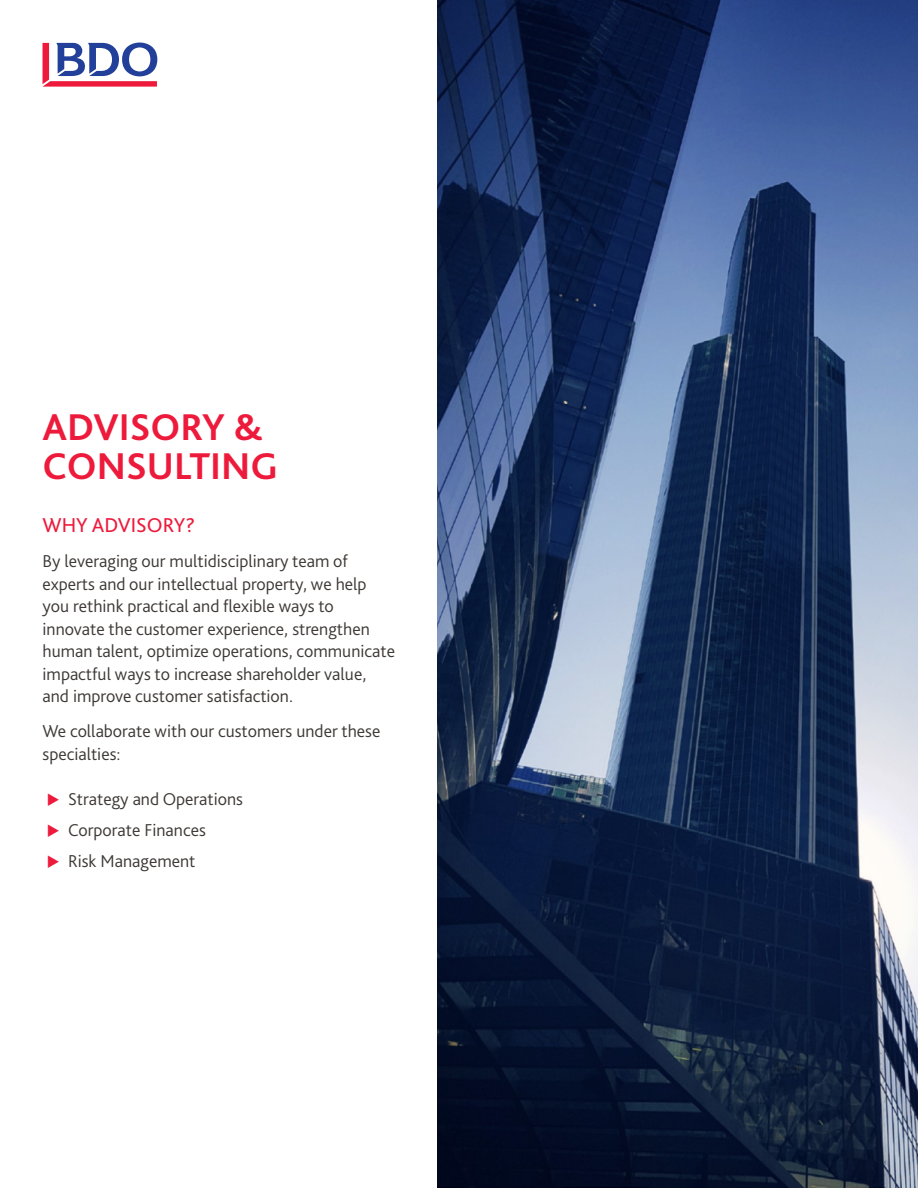
<style>
.page{position:relative;width:918px;height:1188px;background:#fff}
.page>*{position:absolute;margin:0;border:0;box-sizing:border-box;transform-origin:0 0}
.t1{font:700 39px/39px "Bliss Pro";color:#ed1a3b}
.t2{font:21px "Bliss Pro";color:#ed1a3b}
.t3{font:300 18px/22.5px "Bliss Pro";color:#3c3734}
</style>
<div class="page">
<img style="left:438px;top:0;width:480px;height:1188px">
<svg style="left:43px;top:43px;width:114px;height:44px"></svg>
<h1 class="t1" style="left:43px;top:406px;width:237px">ADVISORY &amp;<br>CONSULTING</h1>
<p class="t2" style="left:43px;top:512px;width:154px">WHY ADVISORY?</p>
<p class="t3" style="left:43px;top:549px;width:354px">By leveraging our multidisciplinary team of experts and our intellectual property, we help you rethink practical and flexible ways to innovate the customer experience, strengthen human talent, optimize operations, communicate impactful ways to increase shareholder value, and improve customer satisfaction.</p>
<p class="t3" style="left:43px;top:720px;width:339px">We collaborate with our customers under these specialties:</p>
<p class="t3" style="left:68px;top:783px;width:177px;line-height:31px">Strategy and Operations<br>Corporate Finances<br>Risk Management</p>
</div>
